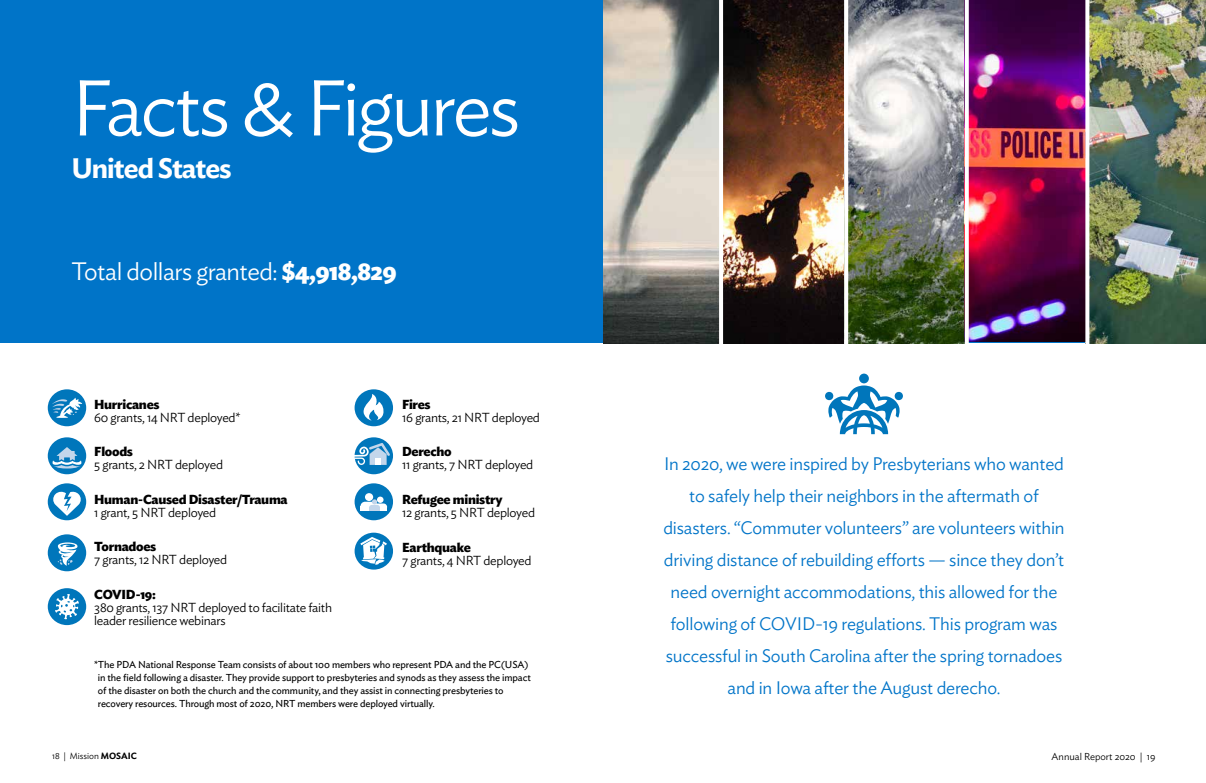
<style>
.page{position:relative;width:1206px;height:783px;background:#fff}
.page>*{position:absolute;margin:0;border:0;box-sizing:border-box;transform-origin:0 0}
.t1{font:300 78px "Ideal Sans";letter-spacing:-.035em;color:#fff}
.t2{font:600 28px "Ideal Sans";letter-spacing:-.035em;color:#fff}
.t3{font:300 25px "Ideal Sans";letter-spacing:-.02em;color:#fff}
.t4{font:300 18px/32px "Ideal Sans";letter-spacing:-.01em;color:#0074c8;text-align:center}
.t5{font:300 13px/13px "Ideal Sans";letter-spacing:-.02em;color:#000}
.t6{font:700 13px "Ideal Sans";letter-spacing:-.02em;color:#000}
.t7{font:10px/13px "Ideal Sans";letter-spacing:-.01em;color:#000}
.t8{font:300 10px "Ideal Sans";color:#000}
.t9{font:300 9px "Ideal Sans";color:#000}
.s1{font-weight:700}
.s2{font-weight:600}
</style>
<div class="page">
<div style="left:0;top:0;width:1206px;height:345px;background:#0074c8"></div>
<div style="left:0;top:344px;width:1206px;height:107px;background:#fff"></div>
<div style="left:48px;top:534px;width:38px;height:37px;background:#0076bb;border-radius:50%"></div>
<svg style="left:58px;top:542px;width:20px;height:24px"></svg>
<div style="left:48px;top:588px;width:38px;height:37px;background:#0076bb;border-radius:50%"></div>
<svg style="left:355px;top:389px;width:38px;height:37px"></svg>
<div style="left:48px;top:389px;width:38px;height:37px;background:#0076bb;border-radius:50%"></div>
<svg style="left:52px;top:398px;width:30px;height:20px"></svg>
<svg style="left:355px;top:483px;width:38px;height:37px"></svg>
<div style="left:355px;top:437px;width:38px;height:37px;background:#0076bb;border-radius:50%"></div>
<div style="left:48px;top:437px;width:38px;height:37px;background:#0076bb;border-radius:50%"></div>
<svg style="left:50px;top:447px;width:34px;height:22px"></svg>
<div style="left:355px;top:533px;width:38px;height:37px;background:#0076bb;border-radius:50%"></div>
<svg style="left:48px;top:483px;width:38px;height:37px"></svg>
<svg style="left:360px;top:537px;width:27px;height:28px"></svg>
<svg style="left:55px;top:594px;width:24px;height:25px"></svg>
<svg style="left:354px;top:443px;width:36px;height:22px"></svg>
<div style="left:859px;top:374px;width:10px;height:9px;background:#0076bb;border-radius:50%"></div>
<svg style="left:825px;top:386px;width:78px;height:48px"></svg>
<img style="left:603px;top:0;width:362px;height:344px">
<img style="left:1089px;top:0;width:117px;height:344px">
<img style="left:969px;top:0;width:116px;height:341px">
<hr style="left:719px;top:0;width:4px;height:357px;background:#fff">
<svg style="left:844px;top:0;width:4px;height:344px"></svg>
<svg style="left:965px;top:0;width:4px;height:344px"></svg>
<svg style="left:1085px;top:0;width:4px;height:344px"></svg>
<h1 class="t1" style="left:72px;top:49px;width:450px">Facts &amp; Figures</h1>
<h2 class="t2" style="left:72px;top:147px;width:162px">United States</h2>
<h3 class="t3" style="left:72px;top:252px;width:327px">Total dollars granted: <span class="s1">$4,918,829</span></h3>
<p class="t6" style="left:94px;top:394px;width:67px">Hurricanes</p>
<p class="t5" style="left:94px;top:410px;width:148px">60 grants, 14 NRT deployed*</p>
<p class="t6" style="left:94px;top:441px;width:40px">Floods</p>
<p class="t5" style="left:94px;top:457px;width:130px">5 grants, 2 NRT deployed</p>
<p class="t6" style="left:94px;top:489px;width:195px">Human-Caused Disaster/Trauma</p>
<p class="t5" style="left:94px;top:505px;width:124px">1 grant, 5 NRT deployed</p>
<p class="t6" style="left:94px;top:537px;width:64px">Tornadoes</p>
<p class="t5" style="left:94px;top:552px;width:135px">7 grants, 12 NRT deployed</p>
<p class="t6" style="left:94px;top:584px;width:63px">COVID-19:</p>
<p class="t5" style="left:94px;top:600px;width:239px">380 grants, 137 NRT deployed to facilitate faith leader resilience webinars</p>
<p class="t6" style="left:402px;top:394px;width:30px">Fires</p>
<p class="t5" style="left:402px;top:410px;width:139px">16 grants, 21 NRT deployed</p>
<p class="t6" style="left:402px;top:441px;width:51px">Derecho</p>
<p class="t5" style="left:402px;top:457px;width:133px">11 grants, 7 NRT deployed</p>
<p class="t6" style="left:402px;top:489px;width:102px">Refugee ministry</p>
<p class="t5" style="left:402px;top:505px;width:134px">12 grants, 5 NRT deployed</p>
<p class="t6" style="left:402px;top:537px;width:70px">Earthquake</p>
<p class="t5" style="left:402px;top:552px;width:131px">7 grants, 4 NRT deployed</p>
<p class="t7" style="left:98px;top:657px;width:434px;text-indent:-4px">*The PDA National Response Team consists of about 100 members who represent PDA and the PC(USA) in the field following a disaster. They provide support to presbyteries and synods as they assess the impact of the disaster on both the church and the community, and they assist in connecting presbyteries to recovery resources. Through most of 2020, NRT members were deployed virtually.</p>
<p class="t4" style="left:663px;top:446px;width:403px">In 2020, we were inspired by Presbyterians who wanted to safely help their neighbors in the aftermath of disasters. “Commuter volunteers” are volunteers within driving distance of rebuilding efforts — since they don’t need overnight accommodations, this allowed for the following of COVID-19 regulations. This program was successful in South Carolina after the spring tornadoes and in Iowa after the August derecho.</p>
<p class="t9" style="left:52px;top:749px;width:86px">18 | Mission <span class="s2">MOSAIC</span></p>
<p class="t8" style="left:1052px;top:749px;width:105px">Annual Report 2020 | 19</p>
</div>
